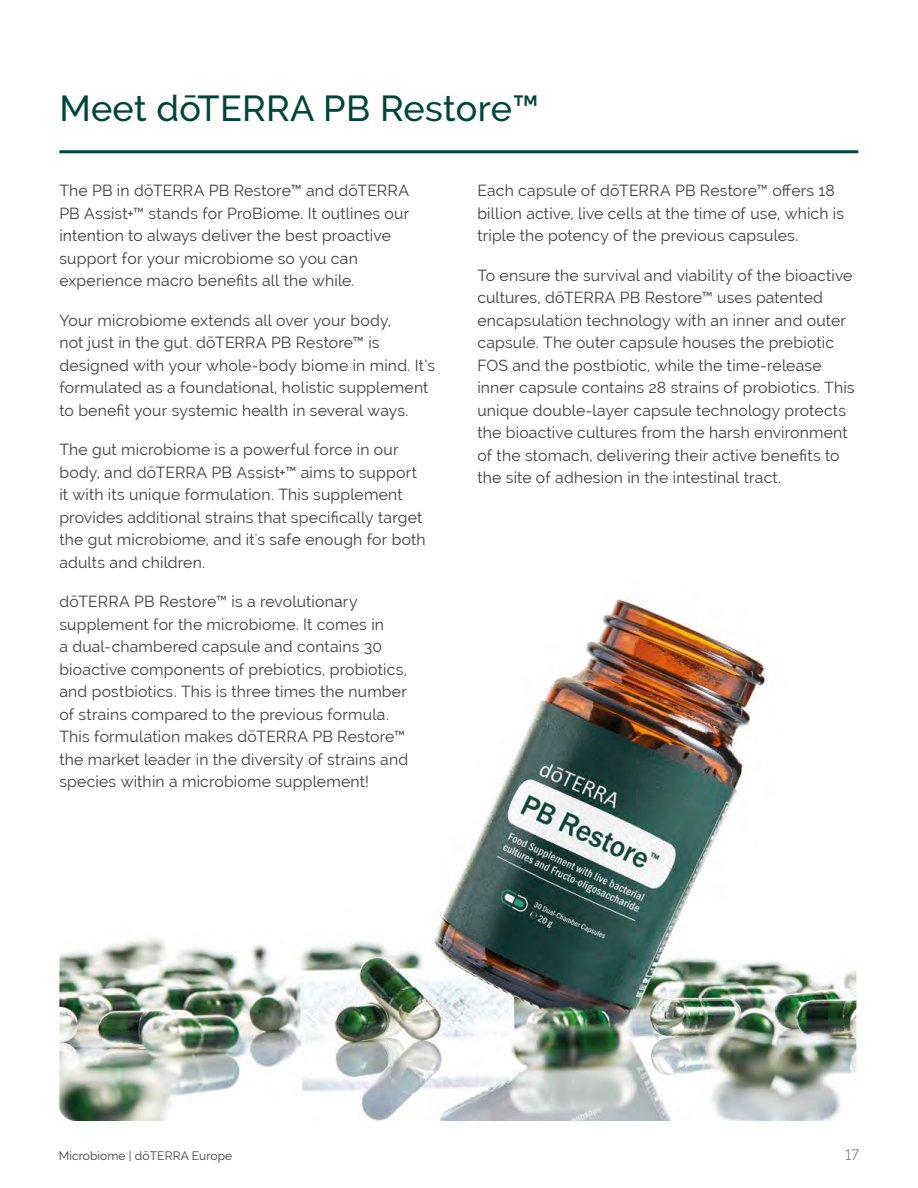
<style>
.page{position:relative;width:918px;height:1188px;background:#fff}
.page>*{position:absolute;margin:0;border:0;box-sizing:border-box;transform-origin:0 0}
.t1{font:500 36px "Raleway";letter-spacing:.01em;color:#004539}
.t2{font:15.75px/22.5px "Raleway";letter-spacing:.015em;color:#3c3c3b}
.t3{font:15px "Raleway";color:#878585}
.t4{font:12px "Raleway";letter-spacing:.01em;color:#3c3c3b}
</style>
<div class="page">
<img style="left:59px;top:599px;width:797px;height:522px">
<hr style="left:59px;top:150px;width:799px;height:3px;background:#004539">
<h1 class="t1" style="left:60px;top:88px;width:481px">Meet dōTERRA PB Restore™</h1>
<p class="t2" style="left:59px;top:179px;width:351px">The PB in dōTERRA PB Restore™ and dōTERRA PB Assist+™ stands for ProBiome. It outlines our intention to always deliver the best proactive support for your microbiome so you can experience macro benefits all the while.</p>
<p class="t2" style="left:59px;top:309px;width:377px">Your microbiome extends all over your body,<br>not just in the gut. dōTERRA PB Restore™ is designed with your whole-body biome in mind. It’s formulated as a foundational, holistic supplement to benefit your systemic health in several ways.</p>
<p class="t2" style="left:59px;top:438px;width:368px">The gut microbiome is a powerful force in our body, and dōTERRA PB Assist+™ aims to support it with its unique formulation. This supplement provides additional strains that specifically target the gut microbiome, and it's safe enough for both adults and children.</p>
<p class="t2" style="left:59px;top:591px;width:350px">dōTERRA PB Restore™ is a revolutionary supplement for the microbiome. It comes in<br>a dual-chambered capsule and contains 30 bioactive components of prebiotics, probiotics, and postbiotics. This is three times the number of strains compared to the previous formula.<br>This formulation makes dōTERRA PB Restore™ the market leader in the diversity of strains and species within a microbiome supplement!</p>
<p class="t2" style="left:477px;top:179px;width:368px">Each capsule of dōTERRA PB Restore™ offers 18 billion active, live cells at the time of use, which is triple the potency of the previous capsules.</p>
<p class="t2" style="left:477px;top:264px;width:379px">To ensure the survival and viability of the bioactive cultures, dōTERRA PB Restore™ uses patented encapsulation technology with an inner and outer capsule. The outer capsule houses the prebiotic FOS and the postbiotic, while the time-release inner capsule contains 28 strains of probiotics. This unique double-layer capsule technology protects the bioactive cultures from the harsh environment of the stomach, delivering their active benefits to the site of adhesion in the intestinal tract.</p>
<p class="t4" style="left:59px;top:1149px;width:175px">Microbiome | dōTERRA Europe</p>
<p class="t3" style="left:845px;top:1146px;width:16px">17</p>
</div>
